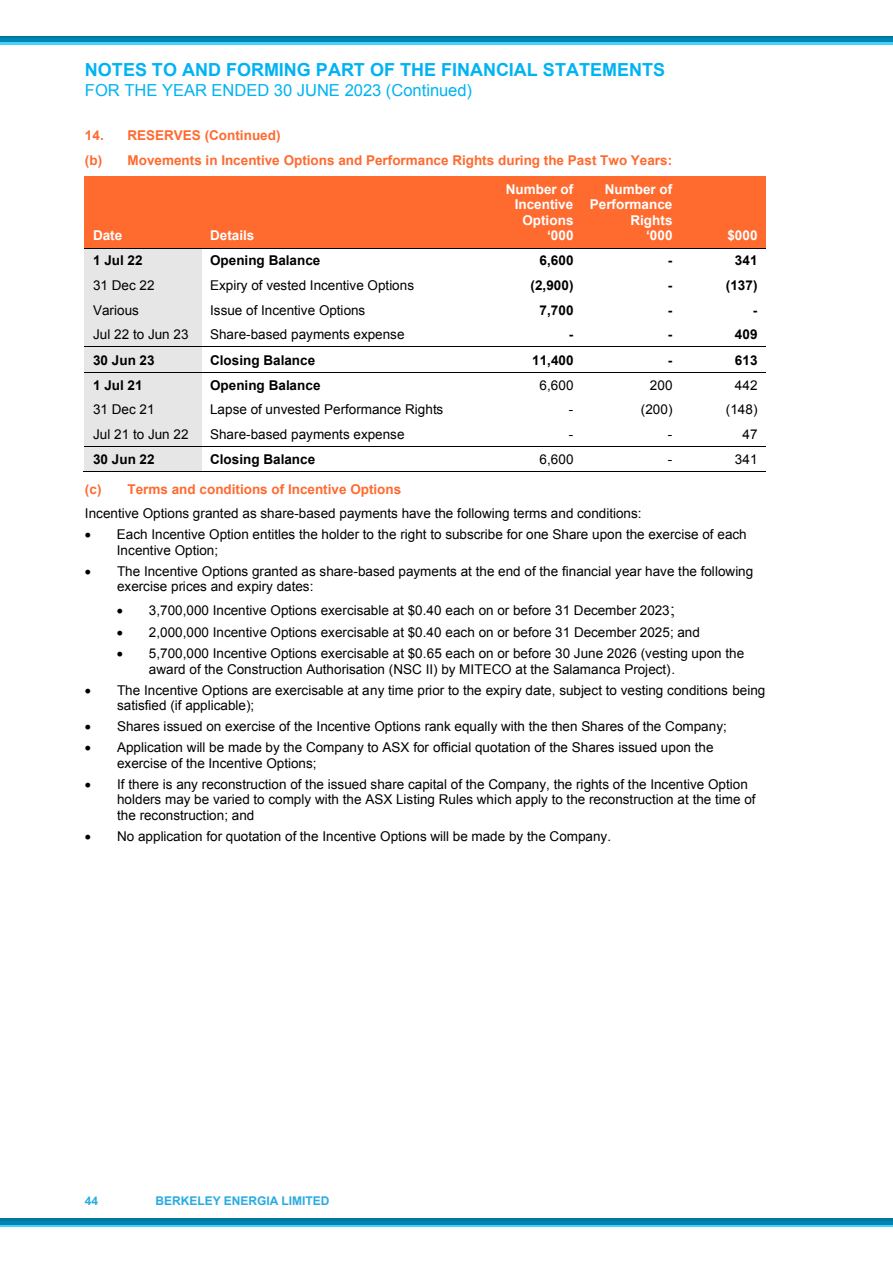
<style>
.page{position:relative;width:893px;height:1263px;background:#fff}
.page>*{position:absolute;margin:0;border:0;box-sizing:border-box;transform-origin:0 0}
.t1{font:700 18px "Arial";color:#00b3f2}
.t2{font:16.5px "Arial";letter-spacing:-.005em;color:#00b3f2}
.t3{font:13.5px/15.6px "Arial";letter-spacing:.005em;color:#000}
.t4{font:700 13.5px "Arial";letter-spacing:.005em;color:#000}
.t5{font:700 13.5px/24.5px "Arial";color:#ff6a2f}
.t6{font:700 13.5px/15.6px "Arial";color:#fff;text-align:right}
.t7{font:700 12px "Arial";color:#29abe2}
.s1{font-weight:700;color:#ff6a2f}
.s2{font-family:"Times New Roman";font-size:18px}
</style>
<div class="page">
<div style="left:85px;top:177px;width:117px;height:71px;background:#ff6a2f"></div>
<div style="left:202px;top:177px;width:287px;height:71px;background:#ff6a2f"></div>
<div style="left:489px;top:177px;width:92px;height:71px;background:#ff6a2f"></div>
<div style="left:581px;top:177px;width:99px;height:71px;background:#ff6a2f"></div>
<div style="left:680px;top:177px;width:85px;height:71px;background:#ff6a2f"></div>
<div style="left:85px;top:248px;width:117px;height:25px;background:#e6e6e6"></div>
<hr style="left:85px;top:248px;width:117px;height:1px;background:#000">
<hr style="left:203px;top:248px;width:286px;height:1px;background:#000">
<hr style="left:490px;top:248px;width:91px;height:1px;background:#000">
<hr style="left:582px;top:248px;width:98px;height:1px;background:#000">
<hr style="left:681px;top:248px;width:84px;height:1px;background:#000">
<div style="left:85px;top:273px;width:117px;height:25px;background:#e6e6e6"></div>
<div style="left:85px;top:298px;width:117px;height:24px;background:#e6e6e6"></div>
<div style="left:85px;top:322px;width:117px;height:24px;background:#e6e6e6"></div>
<div style="left:85px;top:347px;width:117px;height:25px;background:#e6e6e6"></div>
<hr style="left:85px;top:346px;width:117px;height:1px;background:#000">
<hr style="left:203px;top:346px;width:286px;height:1px;background:#000">
<hr style="left:490px;top:346px;width:91px;height:1px;background:#000">
<hr style="left:582px;top:346px;width:98px;height:1px;background:#000">
<hr style="left:681px;top:346px;width:84px;height:1px;background:#000">
<div style="left:85px;top:373px;width:117px;height:24px;background:#e6e6e6"></div>
<hr style="left:85px;top:372px;width:117px;height:1px;background:#000">
<hr style="left:203px;top:372px;width:286px;height:1px;background:#000">
<hr style="left:490px;top:372px;width:91px;height:1px;background:#000">
<hr style="left:582px;top:372px;width:98px;height:1px;background:#000">
<hr style="left:681px;top:372px;width:84px;height:1px;background:#000">
<div style="left:85px;top:397px;width:117px;height:25px;background:#e6e6e6"></div>
<div style="left:85px;top:422px;width:117px;height:24px;background:#e6e6e6"></div>
<div style="left:85px;top:447px;width:117px;height:24px;background:#e6e6e6"></div>
<hr style="left:85px;top:446px;width:117px;height:1px;background:#000">
<hr style="left:203px;top:446px;width:286px;height:1px;background:#000">
<hr style="left:490px;top:446px;width:91px;height:1px;background:#000">
<hr style="left:582px;top:446px;width:98px;height:1px;background:#000">
<hr style="left:681px;top:446px;width:84px;height:1px;background:#000">
<hr style="left:84px;top:471px;width:118px;height:1px;background:#000">
<hr style="left:202px;top:471px;width:287px;height:1px;background:#000">
<hr style="left:489px;top:471px;width:92px;height:1px;background:#000">
<hr style="left:581px;top:471px;width:99px;height:1px;background:#000">
<hr style="left:680px;top:471px;width:85px;height:1px;background:#000">
<hr style="left:0;top:36px;width:893px;height:2px;background:#00769d">
<div style="left:0;top:38px;width:893px;height:5px;background:#0086b3"></div>
<hr style="left:0;top:43px;width:893px;height:2px;background:#48d1ff">
<hr style="left:0;top:1225px;width:893px;height:2px;background:#48d1ff">
<div style="left:0;top:1220px;width:893px;height:5px;background:#0086b3"></div>
<hr style="left:0;top:1218px;width:893px;height:2px;background:#00769d">
<p class="t1" style="left:85px;top:57px;width:582px">NOTES TO AND FORMING PART OF THE FINANCIAL STATEMENTS</p>
<p class="t2" style="left:85px;top:79px;width:389px">FOR THE YEAR ENDED 30 JUNE 2023 (Continued)</p>
<p class="t5" style="left:85px;top:123px;width:589px">14. RESERVES (Continued)<br>(b) Movements in Incentive Options and Performance Rights during the Past Two Years:</p>
<p class="t6" style="left:93px;top:228px;width:31px">Date</p>
<p class="t6" style="left:210px;top:228px;width:46px">Details</p>
<p class="t6" style="left:506px;top:181px;width:69px">Number of<br>Incentive<br>Options ‘000</p>
<p class="t6" style="left:590px;top:181px;width:84px">Number of<br>Performance<br>Rights<br>‘000</p>
<p class="t6" style="left:727px;top:228px;width:32px">$000</p>
<p class="t4" style="left:93px;top:252px;width:51px">1 Jul 22</p>
<p class="t4" style="left:210px;top:252px;width:112px">Opening Balance</p>
<p class="t4" style="left:540px;top:252px;width:35px">6,600</p>
<p class="t4" style="left:668px;top:252px;width:6px">-</p>
<p class="t4" style="left:735px;top:252px;width:24px">341</p>
<p class="t3" style="left:93px;top:278px;width:63px">31 Dec 22</p>
<p class="t3" style="left:210px;top:278px;width:205px">Expiry of vested Incentive Options</p>
<p class="t4" style="left:531px;top:276px;width:44px">(2,900)</p>
<p class="t4" style="left:668px;top:276px;width:6px">-</p>
<p class="t4" style="left:726px;top:276px;width:33px">(137)</p>
<p class="t3" style="left:93px;top:302px;width:47px">Various</p>
<p class="t3" style="left:210px;top:302px;width:157px">Issue of Incentive Options</p>
<p class="t4" style="left:540px;top:301px;width:35px">7,700</p>
<p class="t4" style="left:668px;top:301px;width:6px">-</p>
<p class="t4" style="left:753px;top:301px;width:6px">-</p>
<p class="t3" style="left:93px;top:327px;width:97px">Jul 22 to Jun 23</p>
<p class="t3" style="left:210px;top:327px;width:196px">Share-based payments expense</p>
<p class="t4" style="left:569px;top:325px;width:6px">-</p>
<p class="t4" style="left:668px;top:325px;width:6px">-</p>
<p class="t4" style="left:735px;top:325px;width:24px">409</p>
<p class="t4" style="left:93px;top:351px;width:63px">30 Jun 23</p>
<p class="t4" style="left:210px;top:351px;width:107px">Closing Balance</p>
<p class="t4" style="left:532px;top:351px;width:43px">11,400</p>
<p class="t4" style="left:668px;top:351px;width:6px">-</p>
<p class="t4" style="left:735px;top:351px;width:24px">613</p>
<p class="t4" style="left:93px;top:376px;width:51px">1 Jul 21</p>
<p class="t4" style="left:210px;top:376px;width:112px">Opening Balance</p>
<p class="t3" style="left:540px;top:377px;width:35px">6,600</p>
<p class="t3" style="left:650px;top:377px;width:24px">200</p>
<p class="t3" style="left:735px;top:377px;width:24px">442</p>
<p class="t3" style="left:93px;top:402px;width:63px">31 Dec 21</p>
<p class="t3" style="left:210px;top:402px;width:235px">Lapse of unvested Performance Rights</p>
<p class="t3" style="left:569px;top:402px;width:6px">-</p>
<p class="t3" style="left:641px;top:402px;width:33px">(200)</p>
<p class="t3" style="left:726px;top:402px;width:33px">(148)</p>
<p class="t3" style="left:93px;top:426px;width:97px">Jul 21 to Jun 22</p>
<p class="t3" style="left:210px;top:426px;width:196px">Share-based payments expense</p>
<p class="t3" style="left:569px;top:426px;width:6px">-</p>
<p class="t3" style="left:668px;top:426px;width:6px">-</p>
<p class="t3" style="left:742px;top:426px;width:17px">47</p>
<p class="t4" style="left:93px;top:450px;width:63px">30 Jun 22</p>
<p class="t4" style="left:210px;top:450px;width:107px">Closing Balance</p>
<p class="t3" style="left:540px;top:452px;width:35px">6,600</p>
<p class="t3" style="left:668px;top:452px;width:6px">-</p>
<p class="t3" style="left:735px;top:452px;width:24px">341</p>
<p class="t3" style="left:85px;top:477px;width:558px;line-height:24.5px"><span class="s1">(c) Terms and conditions of Incentive Options<br></span>Incentive Options granted as share-based payments have the following terms and conditions:</p>
<p class="t3" style="left:117px;top:527px;width:631px;text-indent:-32px">• Each Incentive Option entitles the holder to the right to subscribe for one Share upon the exercise of each<br>Incentive Option;</p>
<p class="t3" style="left:117px;top:563px;width:638px;text-indent:-32px">• The Incentive Options granted as share-based payments at the end of the financial year have the following exercise prices and expiry dates:</p>
<p class="t3" style="left:117px;top:603px;width:560px">• 3,700,000 Incentive Options exercisable at $0.40 each on or before 31 December 2023<span class="s2">;</span></p>
<p class="t3" style="left:117px;top:625px;width:584px">• 2,000,000 Incentive Options exercisable at $0.40 each on or before 31 December 2025; and</p>
<p class="t3" style="left:149px;top:646px;width:597px;text-indent:-32px">• 5,700,000 Incentive Options exercisable at $0.65 each on or before 30 June 2026 (vesting upon the award of the Construction Authorisation (NSC II) by MITECO at the Salamanca Project).</p>
<p class="t3" style="left:117px;top:682px;width:650px;text-indent:-32px">• The Incentive Options are exercisable at any time prior to the expiry date, subject to vesting conditions being satisfied (if applicable);</p>
<p class="t3" style="left:85px;top:719px;width:643px">• Shares issued on exercise of the Incentive Options rank equally with the then Shares of the Company;</p>
<p class="t3" style="left:117px;top:740px;width:598px;text-indent:-32px">• Application will be made by the Company to ASX for official quotation of the Shares issued upon the exercise of the Incentive Options;</p>
<p class="t3" style="left:117px;top:776px;width:640px;text-indent:-32px">• If there is any reconstruction of the issued share capital of the Company, the rights of the Incentive Option holders may be varied to comply with the ASX Listing Rules which apply to the reconstruction at the time of the reconstruction; and</p>
<p class="t3" style="left:85px;top:828px;width:528px">• No application for quotation of the Incentive Options will be made by the Company.</p>
<p class="t7" style="left:85px;top:1193px;width:15px">44</p>
<p class="t7" style="left:155px;top:1193px;width:176px">BERKELEY ENERGIA LIMITED</p>
</div>
